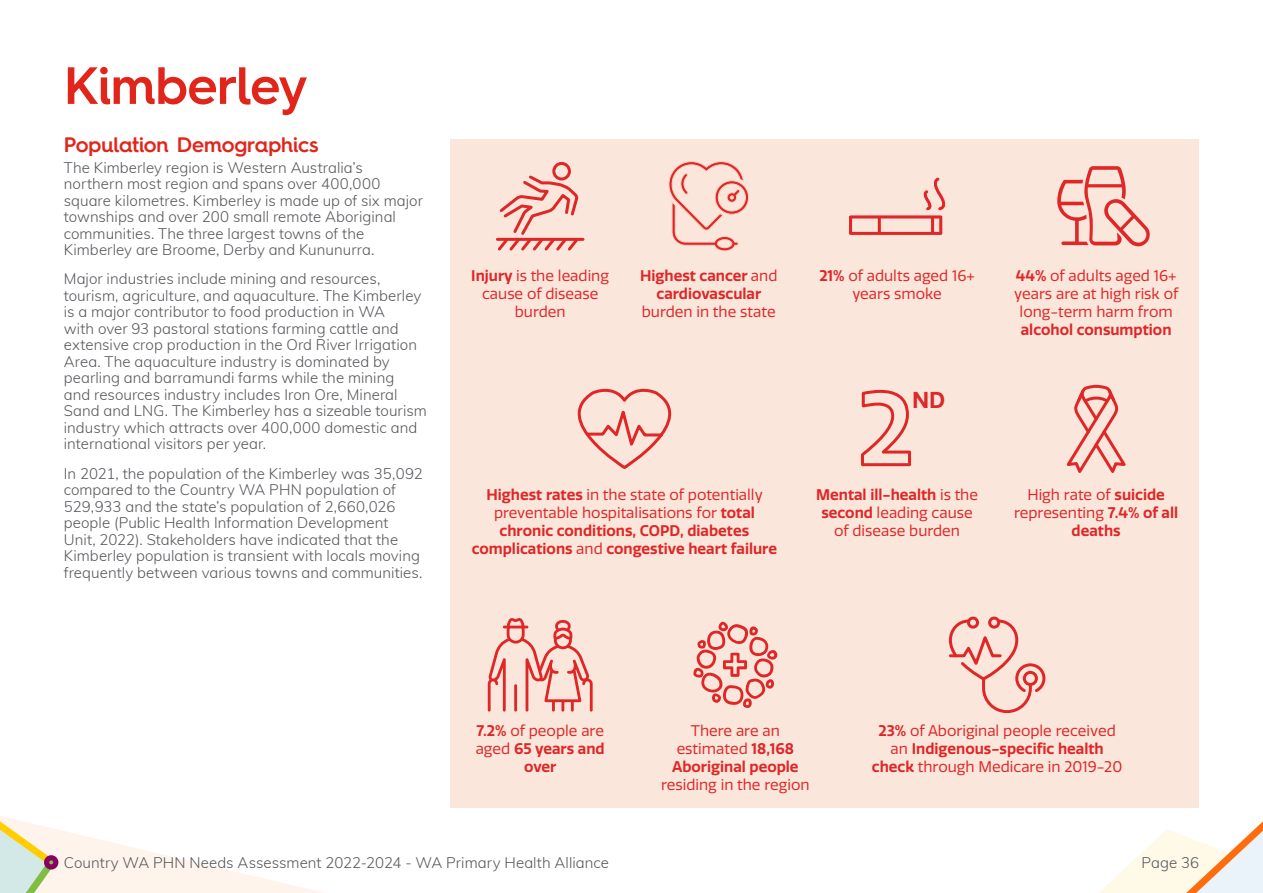
<style>
.page{position:relative;width:1263px;height:893px;background:#fff}
.page>*{position:absolute;margin:0;border:0;box-sizing:border-box;transform-origin:0 0}
.t1{font:600 52.5px "Hurme Geometric Sans 4";letter-spacing:-.01em;color:#e1251b}
.t2{font:600 22.35px "Quatro";color:#de2726}
.t3{font:600 21px "Hurme Geometric Sans 4";letter-spacing:-.01em;color:#e1251b}
.t4{font:300 15px/16.5px "Muli";letter-spacing:.005em;color:#54555a}
.t5{font:15px/18px "Quatro";color:#de2726;text-align:center}
.t6{font:600 15px/18px "Quatro";color:#de2726;text-align:center}
.s1{font-weight:600}
.s2{font-weight:400}
</style>
<div class="page">
<svg style="left:1099px;top:821px;width:164px;height:72px"></svg>
<svg style="left:0;top:816px;width:323px;height:77px"></svg>
<div style="left:44px;top:855px;width:14px;height:14px;border:5px solid #870063;border-radius:50%"></div>
<div style="left:450px;top:140px;width:749px;height:668px;background:#fbe6dc"></div>
<div style="left:967px;top:617px;width:12px;height:12px;border:3px solid #de2726;border-radius:50%"></div>
<div style="left:988px;top:617px;width:12px;height:12px;border:3px solid #de2726;border-radius:50%"></div>
<svg style="left:948px;top:618px;width:98px;height:96px"></svg>
<svg style="left:668px;top:161px;width:81px;height:90px"></svg>
<svg style="left:488px;top:618px;width:105px;height:94px"></svg>
<hr style="left:514px;top:684px;width:3px;height:28px;background:#de2726">
<div style="left:552px;top:162px;width:19px;height:18px;border:3px solid #de2726;border-radius:50%"></div>
<hr style="left:497px;top:238px;width:86px;height:3px;background:#de2726">
<svg style="left:496px;top:173px;width:85px;height:78px"></svg>
<svg style="left:849px;top:177px;width:97px;height:58px"></svg>
<svg style="left:1057px;top:166px;width:93px;height:80px"></svg>
<svg style="left:577px;top:388px;width:95px;height:81px"></svg>
<svg style="left:693px;top:622px;width:85px;height:86px"></svg>
<svg style="left:1066px;top:384px;width:60px;height:89px"></svg>
<svg style="left:861px;top:389px;width:51px;height:78px"></svg>
<h1 class="t1" style="left:64px;top:49px;width:245px">Kimberley</h1>
<h3 class="t3" style="left:64px;top:130px;width:256px">Population Demographics</h3>
<p class="t4" style="left:64px;top:158px;width:361px">The Kimberley region is Western Australia’s northern most region and spans over 400,000 square kilometres. Kimberley is made up of six major townships and over 200 small remote Aboriginal communities. The three largest towns of the Kimberley are Broome, Derby and Kununurra.</p>
<p class="t4" style="left:64px;top:270px;width:364px">Major industries include mining and resources, tourism, agriculture, and aquaculture. The Kimberley is a major contributor to food production in WA<br>with over 93 pastoral stations farming cattle and extensive crop production in the Ord River Irrigation Area. The aquaculture industry is dominated by pearling and barramundi farms while the mining<br>and resources industry includes Iron Ore, Mineral Sand and LNG. The Kimberley has a sizeable tourism industry which attracts over 400,000 domestic and international visitors per year.</p>
<p class="t4" style="left:64px;top:464px;width:361px">In 2021, the population of the Kimberley was 35,092 compared to the Country WA PHN population of 529,933 and the state’s population of 2,660,026 people (Public Health Information Development Unit, 2022). Stakeholders have indicated that the Kimberley population is transient with locals moving frequently between various towns and communities.</p>
<p class="t5" style="left:471px;top:267px;width:139px"><span class="s1">Injury</span> is the leading cause of disease burden</p>
<p class="t6" style="left:640px;top:267px;width:139px">Highest cancer <span class="s2">and </span>cardiovascular</p>
<p class="t5" style="left:642px;top:303px;width:135px">burden in the state</p>
<p class="t5" style="left:819px;top:267px;width:157px"><span class="s1">21%</span> of adults aged 16+ years smoke</p>
<p class="t5" style="left:1014px;top:267px;width:166px"><span class="s1">44%</span> of adults aged 16+ years are at high risk of long-term harm from</p>
<p class="t6" style="left:1021px;top:321px;width:152px">alcohol consumption</p>
<h2 class="t2" style="left:912px;top:387px;width:35px">ND</h2>
<p class="t6" style="left:472px;top:486px;width:307px">Highest rates <span class="s2">in the state of potentially preventable hospitalisations for</span> total chronic conditions, COPD, diabetes complications <span class="s2">and</span> congestive heart failure</p>
<p class="t5" style="left:816px;top:486px;width:163px"><span class="s1">Mental ill-health</span> is the <span class="s1">second</span> leading cause of disease burden</p>
<p class="t5" style="left:1014px;top:486px;width:166px">High rate of <span class="s1">suicide </span>representing <span class="s1">7.4% of all deaths</span></p>
<p class="t6" style="left:476px;top:722px;width:130px">7.2% <span class="s2">of people are aged</span> 65 years and over</p>
<p class="t5" style="left:872px;top:722px;width:252px"><span class="s1">23%</span> of Aboriginal people received an <span class="s1">Indigenous-specific health check</span> through Medicare in 2019-20</p>
<p class="t6" style="left:672px;top:722px;width:128px"><span class="s2">There are an estimated</span> 18,168<br>Aboriginal people</p>
<p class="t5" style="left:661px;top:776px;width:150px">residing in the region</p>
<p class="t4" style="left:64px;top:853px;width:547px">Country WA PHN Needs Assessment 2022-2024 - WA Primary Health Alliance</p>
<p class="t4" style="left:1142px;top:853px;width:59px">Page 36</p>
</div>
